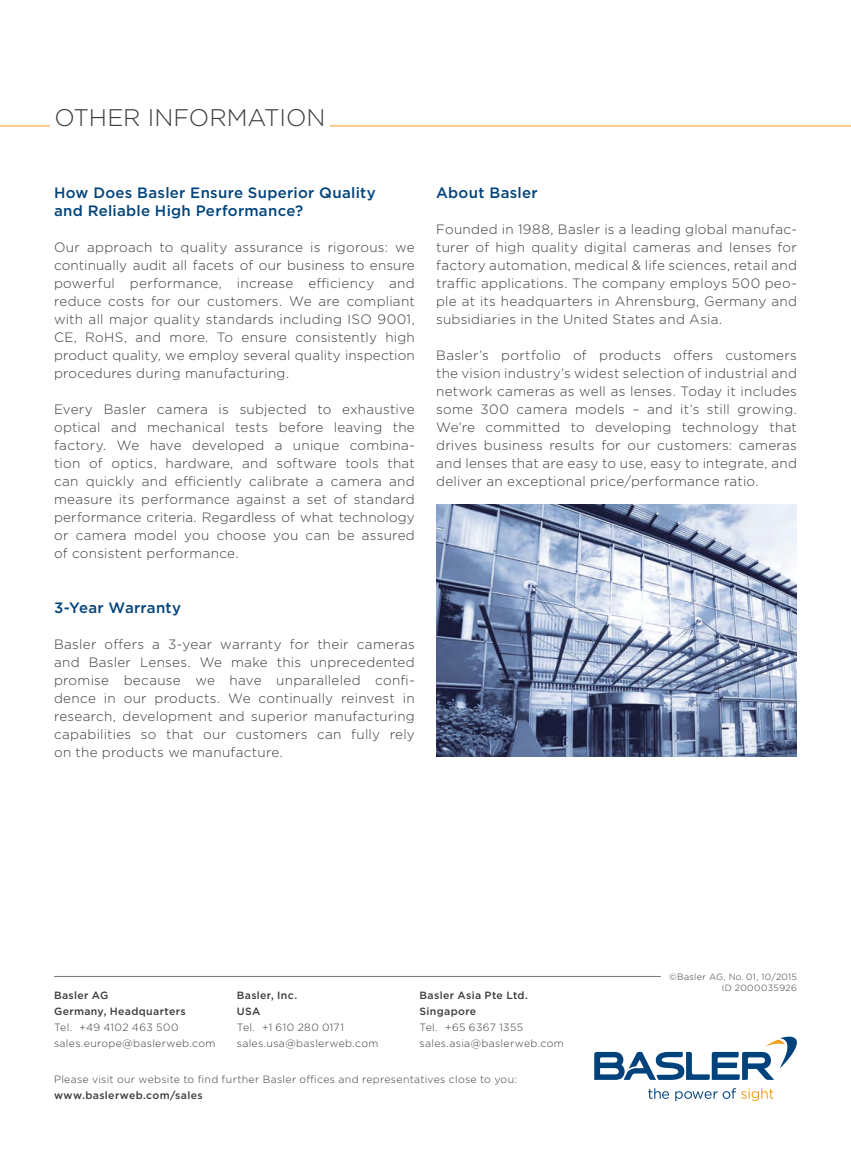
<style>
.page{position:relative;width:851px;height:1149px;background:#fff}
.page>*{position:absolute;margin:0;border:0;box-sizing:border-box;transform-origin:0 0}
.t1{font:300 24px "Gotham";color:#3b3b3a}
.t2{font:500 15px/18px "Gotham";letter-spacing:.02em;color:#00437c}
.t3{font:300 13.5px/18px "Gotham";letter-spacing:.02em;color:#3b3b3a;text-align:justify}
.t4{font:300 10.5px/16.2px "Gotham";letter-spacing:.03em;color:#3b3b3a}
.t5{font:500 10.5px/16.2px "Gotham";letter-spacing:.035em;color:#3b3b3a}
.t6{font:300 9px/10.8px "Gotham";letter-spacing:.04em;color:#3b3b3a;text-align:right}
</style>
<div class="page">
<img style="left:436px;top:504px;width:360px;height:252px">
<hr style="left:0;top:125px;width:850px;height:1px;background:#f59d1f">
<hr style="left:54px;top:975px;width:606px;height:1px;background:#767676">
<div style="left:50px;top:94px;width:280px;height:36px;background:#fff"></div>
<svg style="left:594px;top:1036px;width:202px;height:43px"></svg>
<svg style="left:648px;top:1088px;width:21px;height:10px"></svg>
<svg style="left:675px;top:1088px;width:60px;height:12px"></svg>
<svg style="left:741px;top:1088px;width:32px;height:12px"></svg>
<h1 class="t1" style="left:54px;top:102px;width:272px">OTHER INFORMATION</h1>
<p class="t2" style="left:54px;top:184px;width:323px">How Does Basler Ensure Superior Quality and Reliable High Performance?</p>
<p class="t3" style="left:54px;top:238px;width:362px">Our approach to quality assurance is rigorous: we continually audit all facets of our business to ensure powerful performance, increase efficiency and reduce costs for our customers. We are compliant with all major quality standards including ISO 9001, CE, RoHS, and more. To ensure consistently high product quality, we employ several quality inspection procedures during manufacturing.</p>
<p class="t3" style="left:54px;top:400px;width:362px">Every Basler camera is subjected to exhaustive optical and mechanical tests before leaving the factory. We have developed a unique combina&shy;tion of optics, hardware, and software tools that can quickly and efficiently calibrate a camera and measure its performance against a set of standard performance criteria. Regardless of what technology or camera model you choose you can be assured of consistent performance.</p>
<p class="t2" style="left:54px;top:598px;width:129px">3-Year Warranty</p>
<p class="t3" style="left:54px;top:634px;width:362px">Basler offers a 3-year warranty for their cameras and Basler Lenses. We make this unprecedented promise because we have unparalleled confi&shy;dence in our products. We continually reinvest in research, development and superior manufacturing capabilities so that our customers can fully rely on the products we manufacture.</p>
<p class="t2" style="left:436px;top:184px;width:103px">About Basler</p>
<p class="t3" style="left:436px;top:220px;width:362px">Founded in 1988, Basler is a leading global manufac&shy;turer of high quality digital cameras and lenses for factory automation, medical &amp; life sciences, retail and traffic applications. The company employs 500 peo&shy;ple at its headquarters in Ahrensburg, Germany and subsidiaries in the United States and Asia.</p>
<p class="t3" style="left:436px;top:346px;width:362px">Basler’s portfolio of products offers customers the vision industry’s widest selection of industrial and network cameras as well as lenses. Today it includes some 300 camera models – and it’s still growing.<br>We’re committed to developing technology that drives business results for our customers: cameras and lenses that are easy to use, easy to integrate, and deliver an exceptional price/performance ratio.</p>
<p class="t5" style="left:54px;top:986px;width:133px">Basler AG<br>Germany, Headquarters</p>
<p class="t4" style="left:54px;top:1018px;width:163px">Tel. +49 4102 463 500 sales.europe@baslerweb.com</p>
<p class="t5" style="left:237px;top:986px;width:62px">Basler, Inc.<br>USA</p>
<p class="t4" style="left:237px;top:1018px;width:143px">Tel. +1 610 280 0171 sales.usa@baslerweb.com</p>
<p class="t5" style="left:419px;top:986px;width:110px">Basler Asia Pte Ltd.<br>Singapore</p>
<p class="t4" style="left:419px;top:1018px;width:146px">Tel. +65 6367 1355 sales.asia@baslerweb.com</p>
<p class="t4" style="left:54px;top:1070px;width:464px">Please visit our website to find further Basler offices and representatives close to you:</p>
<p class="t5" style="left:54px;top:1086px;width:150px">www.baslerweb.com/sales</p>
<p class="t6" style="left:669px;top:970px;width:129px">©Basler AG, No. 01, 10/2015<br>ID 2000035926</p>
</div>
